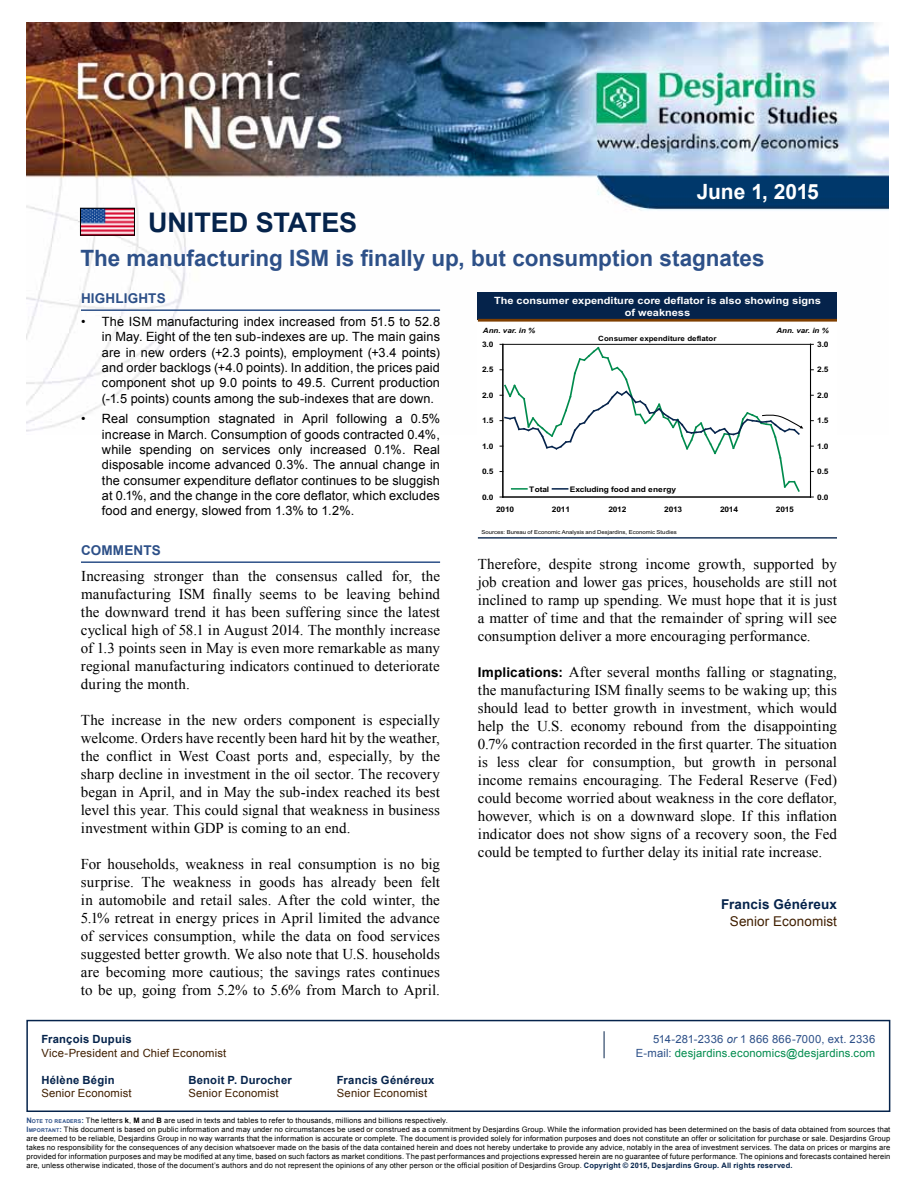
<style>
.page{position:relative;width:918px;height:1188px;background:#fff}
.page>*{position:absolute;margin:0;border:0;box-sizing:border-box;transform-origin:0 0}
.t1{font:700 27px "Arial";letter-spacing:-.005em;color:#05234b}
.t2{font:700 22.5px "Arial";color:#2d5088}
.t3{font:700 21px "Arial";letter-spacing:-.005em;color:#fff}
.t4{font:15px/18px "Times New Roman";letter-spacing:.005em;color:#000;text-align:justify}
.t5{font:700 13.5px "Arial";letter-spacing:.01em;color:#2d5088}
.t6{font:700 13.5px "Arial";letter-spacing:.015em;color:#05234b}
.t7{font:13.5px "Arial";letter-spacing:.01em;color:#401f00}
.t8{font:12.75px/15.3px "Arial";letter-spacing:.01em;color:#000;text-align:justify}
.t9{font:11.25px "Arial";letter-spacing:.015em;color:#401f00}
.t10{font:700 11.25px "Arial";letter-spacing:.02em;color:#05234b}
.t11{font:11.25px "Arial";letter-spacing:.015em;color:#008b4d}
.t12{font:11.25px "Arial";letter-spacing:.025em;color:#2d5088}
.t13{font:700 10.05px/12px "Arial";color:#fff;text-align:center;scale:1.1 1}
.t14{font:700 7.65px "Arial";letter-spacing:-.025em;color:#000;scale:1.1 1}
.t15{font:7.5px/9px "Arial";letter-spacing:.02em;color:#000}
.t16{font:700 7.2px "Arial";color:#000;scale:1.1 1}
.t17{font:italic 700 7.2px "Arial";color:#000;scale:1.1 1}
.t18{font:5.4px "Arial";letter-spacing:.005em;color:#000;scale:1.1 1}
.s1{font-family:"Arial";font-weight:700;font-size:13.5px}
.s2{font-style:italic}
.s3{color:#2d5088}
.s4{font-weight:700;color:#2d5088}
.s5{font-weight:700;font-size:5.25px;color:#2d5088}
.s6{font-weight:700}
.s7{font-weight:700;color:#05234b}
</style>
<div class="page">
<img style="left:26px;top:23px;width:862px;height:409px">
<svg style="left:26px;top:1019px;width:865px;height:93px"></svg>
<svg style="left:604px;top:1031px;width:1px;height:27px"></svg>
<hr style="left:81px;top:309px;width:359px;height:2px;background:#2d5088">
<hr style="left:81px;top:561px;width:359px;height:2px;background:#2d5088">
<div style="left:478px;top:293px;width:359px;height:246px;background:#fff"></div>
<div style="left:478px;top:293px;width:359px;height:27px;background:#05234b"></div>
<hr style="left:478px;top:319px;width:359px;height:3px;background:#803f00">
<hr style="left:478px;top:537px;width:359px;height:2px;background:#05234b">
<hr style="left:503px;top:344px;width:308px;height:1px;background:#000">
<hr style="left:503px;top:497px;width:308px;height:1px;background:#000">
<hr style="left:810px;top:344px;width:1px;height:153px;background:#000">
<svg style="left:500px;top:344px;width:303px;height:154px"></svg>
<img style="left:82px;top:210px;width:51px;height:23px">
<div style="left:80px;top:208px;width:55px;height:27px;border:1px solid #000"></div>
<h3 class="t3" style="left:697px;top:178px;width:124px">June 1, 2015</h3>
<h1 class="t1" style="left:148px;top:205px;width:210px">United States</h1>
<h2 class="t2" style="left:80px;top:243px;width:686px">The manufacturing ISM is finally up, but consumption stagnates</h2>
<p class="t5" style="left:81px;top:289px;width:86px">High lights</p>
<p class="t8" style="left:102px;top:314px;width:340px;text-indent:-21px">• The ISM manufacturing index increased from 51.5 to 52.8 in May. Eight of the ten sub-indexes are up. The main gains are in new orders (+2.3 points), employment (+3.4 points) and order backlogs (+4.0 points). In addition, the prices paid component shot up 9.0 points to 49.5. Current production (-1.5 points) counts among the sub-indexes that are down.</p>
<p class="t8" style="left:102px;top:411px;width:340px;text-indent:-21px">• Real consumption stagnated in April following a 0.5% increase in March. Consumption of goods contracted 0.4%, while spending on services only increased 0.1%. Real disposable income advanced 0.3%. The annual change in the consumer expenditure deflator continues to be sluggish at 0.1%, and the change in the core deflator, which excludes food and energy, slowed from 1.3% to 1.2%.</p>
<p class="t5" style="left:81px;top:541px;width:81px">Comm ents</p>
<p class="t4" style="left:81px;top:567px;width:361px">Increasing stronger than the consensus called for, the manufacturing ISM finally seems to be leaving behind the downward trend it has been suffering since the latest cyclical high of 58.1 in August 2014. The monthly increase of 1.3 points seen in May is even more remarkable as many regional manufacturing indicators continued to deteriorate during the month.</p>
<p class="t4" style="left:81px;top:711px;width:361px">The increase in the new orders component is especially welcome. Orders have recently been hard hit by the weather, the conflict in West Coast ports and, especially, by the sharp decline in investment in the oil sector. The recovery began in April, and in May the sub-index reached its best level this year. This could signal that weakness in business investment within GDP is coming to an end.</p>
<p class="t4" style="left:81px;top:855px;width:361px">For households, weakness in real consumption is no big surprise. The weakness in goods has already been felt in automobile and retail sales. After the cold winter, the 5.1% retreat in energy prices in April limited the advance of services consumption, while the data on food services suggested better growth. We also note that U.S. households are becoming more cautious; the savings rates continues to be up, going from 5.2% to 5.6% from March to April.</p>
<p class="t13" style="left:494px;top:295px;width:299px">The consumer expenditure core deflator is also showing signs of weakness</p>
<p class="t17" style="left:483px;top:326px;width:49px">Ann. var. in %</p>
<p class="t17" style="left:776px;top:326px;width:49px">Ann. var. in %</p>
<p class="t14" style="left:482px;top:340px;width:12px">3.0</p>
<p class="t14" style="left:482px;top:365px;width:12px">2.5</p>
<p class="t14" style="left:482px;top:391px;width:12px">2.0</p>
<p class="t14" style="left:482px;top:416px;width:12px">1.5</p>
<p class="t14" style="left:482px;top:442px;width:12px">1.0</p>
<p class="t14" style="left:482px;top:467px;width:12px">0.5</p>
<p class="t14" style="left:482px;top:492px;width:12px">0.0</p>
<p class="t16" style="left:598px;top:334px;width:109px">Consumer expenditure deflator</p>
<p class="t14" style="left:529px;top:485px;width:20px">Total</p>
<p class="t14" style="left:570px;top:485px;width:98px">Excluding food and energy</p>
<p class="t14" style="left:496px;top:505px;width:18px">2010</p>
<p class="t14" style="left:552px;top:505px;width:18px">2011</p>
<p class="t14" style="left:608px;top:505px;width:18px">2012</p>
<p class="t14" style="left:664px;top:505px;width:18px">2013</p>
<p class="t14" style="left:720px;top:505px;width:18px">2014</p>
<p class="t14" style="left:776px;top:505px;width:18px">2015</p>
<p class="t18" style="left:481px;top:529px;width:179px">Sources: Bureau of Economic Analysis and Desjardins, Economic Studies</p>
<p class="t14" style="left:817px;top:340px;width:12px">3.0</p>
<p class="t14" style="left:817px;top:365px;width:12px">2.5</p>
<p class="t14" style="left:817px;top:391px;width:12px">2.0</p>
<p class="t14" style="left:817px;top:416px;width:12px">1.5</p>
<p class="t14" style="left:817px;top:442px;width:12px">1.0</p>
<p class="t14" style="left:817px;top:467px;width:12px">0.5</p>
<p class="t14" style="left:817px;top:492px;width:12px">0.0</p>
<p class="t4" style="left:478px;top:555px;width:361px">Therefore, despite strong income growth, supported by job creation and lower gas prices, households are still not inclined to ramp up spending. We must hope that it is just a matter of time and that the remainder of spring will see consumption deliver a more encouraging performance.</p>
<p class="t4" style="left:478px;top:663px;width:361px"><span class="s1">Implications:</span> After several months falling or stagnating, the manufacturing ISM finally seems to be waking up; this should lead to better growth in investment, which would help the U.S. economy rebound from the disappointing 0.7% contraction recorded in the first quarter. The situation is less clear for consumption, but growth in personal income remains encouraging. The Federal Reserve (Fed) could become worried about weakness in the core deflator, however, which is on a downward slope. If this inflation indicator does not show signs of a recovery soon, the Fed could be tempted to further delay its initial rate increase.</p>
<p class="t6" style="left:721px;top:896px;width:117px">Francis Généreux</p>
<p class="t7" style="left:730px;top:912px;width:109px">Senior Economist</p>
<p class="t10" style="left:41px;top:1032px;width:92px">François Dupuis</p>
<p class="t12" style="left:653px;top:1032px;width:224px">514-281-2336 <span class="s2">or</span> 1 866 866-7000, ext. 2336</p>
<p class="t9" style="left:41px;top:1045px;width:186px">Vice-President and Chief Economist</p>
<p class="t11" style="left:636px;top:1045px;width:241px"><span class="s3">E-mail:</span> desjardins.economics@desjardins.com</p>
<p class="t10" style="left:41px;top:1072px;width:75px">Hélène Bégin</p>
<p class="t10" style="left:188px;top:1072px;width:105px">Benoit P. Durocher</p>
<p class="t10" style="left:337px;top:1072px;width:99px">Francis Généreux</p>
<p class="t9" style="left:41px;top:1086px;width:92px">Senior Economist</p>
<p class="t9" style="left:188px;top:1086px;width:92px">Senior Economist</p>
<p class="t9" style="left:337px;top:1086px;width:92px">Senior Economist</p>
<p class="t15" style="left:26px;top:1116px;width:866px"><span class="s4">N</span><span class="s5">OTE TO READERS</span><span class="s4">:</span> The letters <span class="s6">k</span>, <span class="s6">M</span> and <span class="s6">B</span> are used in texts and tables to refer to thousands, millions and billions respectively.<br><span class="s4">I</span><span class="s5">MPORTANT</span><span class="s4">:</span> This document is based on public information and may under no circumstances be used or construed as a commitment by Desjardins Group. While the information provided has been determined on the basis of data obtained from sources that are deemed to be reliable, Desjardins Group in no way warrants that the information is accurate or complete. The document is provided solely for information purposes and does not constitute an offer or solicitation for purchase or sale. Desjardins Group takes no responsibility for the consequences of any decision whatsoever made on the basis of the data contained herein and does not hereby undertake to provide any advice, notably in the area of investment services. The data on prices or margins are provided for information purposes and may be modified at any time, based on such factors as market conditions. The past performances and projections expressed herein are no guarantee of future performance. The opinions and forecasts contained herein are, unless otherwise indicated, those of the document’s authors and do not represent the opinions of any other person or the official position of Desjardins Group. <span class="s7">Copyright © 2015, Desjardins Group. All rights reserved.</span></p>
</div>
